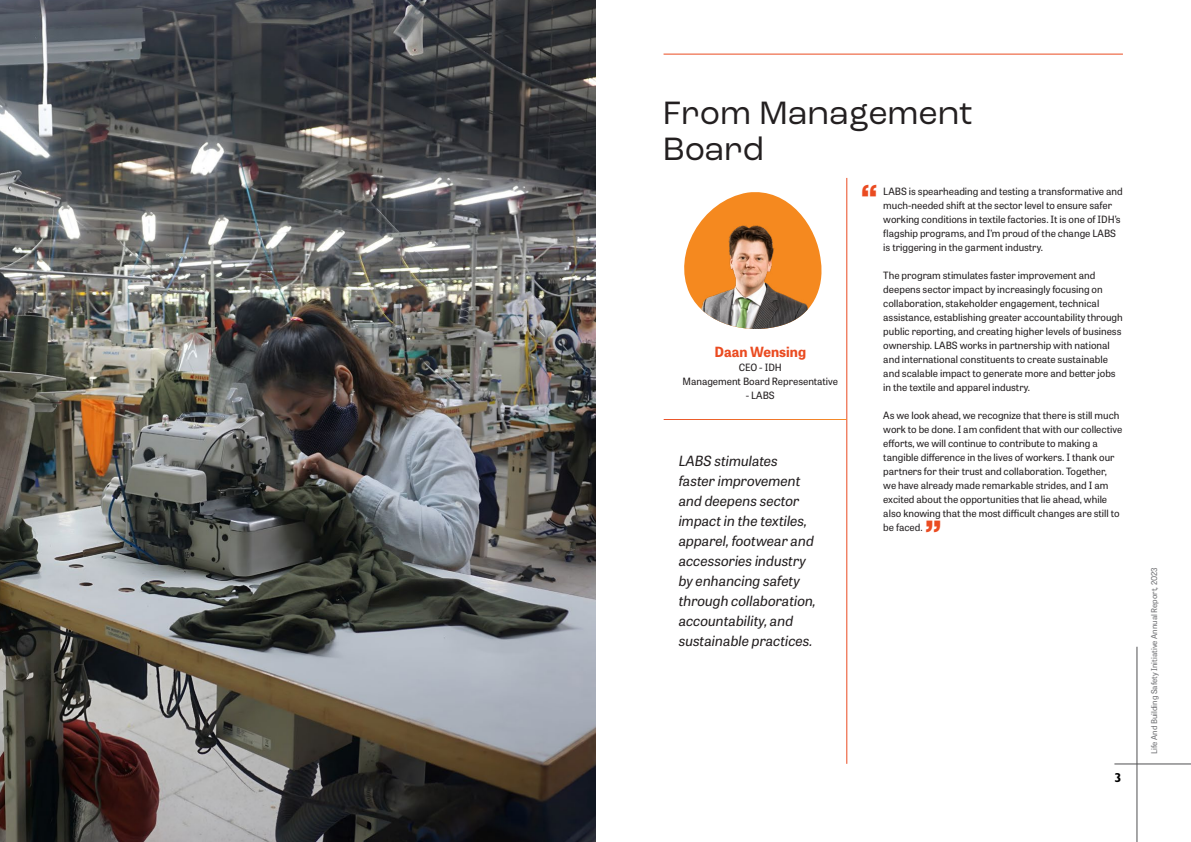
<style>
.page{position:relative;width:1191px;height:842px;background:#fff}
.page>*{position:absolute;margin:0;border:0;box-sizing:border-box;transform-origin:0 0}
.t1{font:700 39px "Roc Grotesk";color:#ea4b21}
.t2{font:34px/36px "Roc Grotesk";color:#231f20}
.t3{font:italic 14px/20px "Tablet Gothic";color:#231f20}
.t4{font:700 14px "Tablet Gothic";color:#ea4b21}
.t5{font:700 13px "Gill Sans";color:#000}
.t6{font:10px/14px "Tablet Gothic";color:#231f20}
.t7{font:8px "Tablet Gothic";color:#6f7073}
</style>
<div class="page">
<img style="left:0;top:0;width:595px;height:842px">
<svg style="left:700px;top:192px;width:107px;height:30px"></svg>
<img style="left:684px;top:222px;width:138px;height:107px">
<hr style="left:846px;top:178px;width:1px;height:586px;background:#ea4b21">
<hr style="left:1136px;top:647px;width:1px;height:195px;background:#4f4f51">
<hr style="left:1114px;top:764px;width:77px;height:1px;background:#4f4f51">
<hr style="left:663px;top:54px;width:460px;height:1px;background:#ea4b21">
<h2 class="t2" style="left:663px;top:95px;width:311px">From Management<br>Board</h2>
<p class="t6" style="left:883px;top:184px;width:241px">LABS is spearheading and testing a transformative and much-needed shift at the sector level to ensure safer working conditions in textile factories. It is one of IDH’s flagship programs, and I’m proud of the change LABS is triggering in the garment industry.</p>
<p class="t6" style="left:883px;top:268px;width:241px">The program stimulates faster improvement and deepens sector impact by increasingly focusing on collaboration, stakeholder engagement, technical assistance, establishing greater accountability through public reporting, and creating higher levels of business ownership. LABS works in partnership with national and international constituents to create sustainable and scalable impact to generate more and better jobs in the textile and apparel industry.</p>
<p class="t6" style="left:883px;top:408px;width:240px">As we look ahead, we recognize that there is still much work to be done. I am confident that with our collective efforts, we will continue to contribute to making a tangible difference in the lives of workers. I thank our partners for their trust and collaboration. Together, we have already made remarkable strides, and I am excited about the opportunities that lie ahead, while also knowing that the most difficult changes are still to be faced.</p>
<h1 class="t1" style="left:861px;top:174px;width:19px">“</h1>
<h3 class="t4" style="left:714px;top:342px;width:93px">Daan Wensing</h3>
<p class="t6" style="left:682px;top:360px;width:157px;text-align:center">CEO - IDH<br>Management Board Representative</p>
<p class="t6" style="left:746px;top:388px;width:30px">- LABS</p>
<h3 class="t3" style="left:678px;top:450px;width:139px">LABS stimulates faster improvement and deepens sector impact in the textiles, apparel, footwear and accessories industry by enhancing safety through collaboration, accountability, and sustainable practices.</h3>
<h1 class="t1" style="left:941px;top:543px;width:19px;rotate:-180deg">“</h1>
<h3 class="t5" style="left:1114px;top:770px;width:9px">3</h3>
<p class="t7" style="left:1148px;top:754px;width:188px;rotate:-90deg">Life And Building Safety Initiative Annual Report, 2023</p>
</div>
